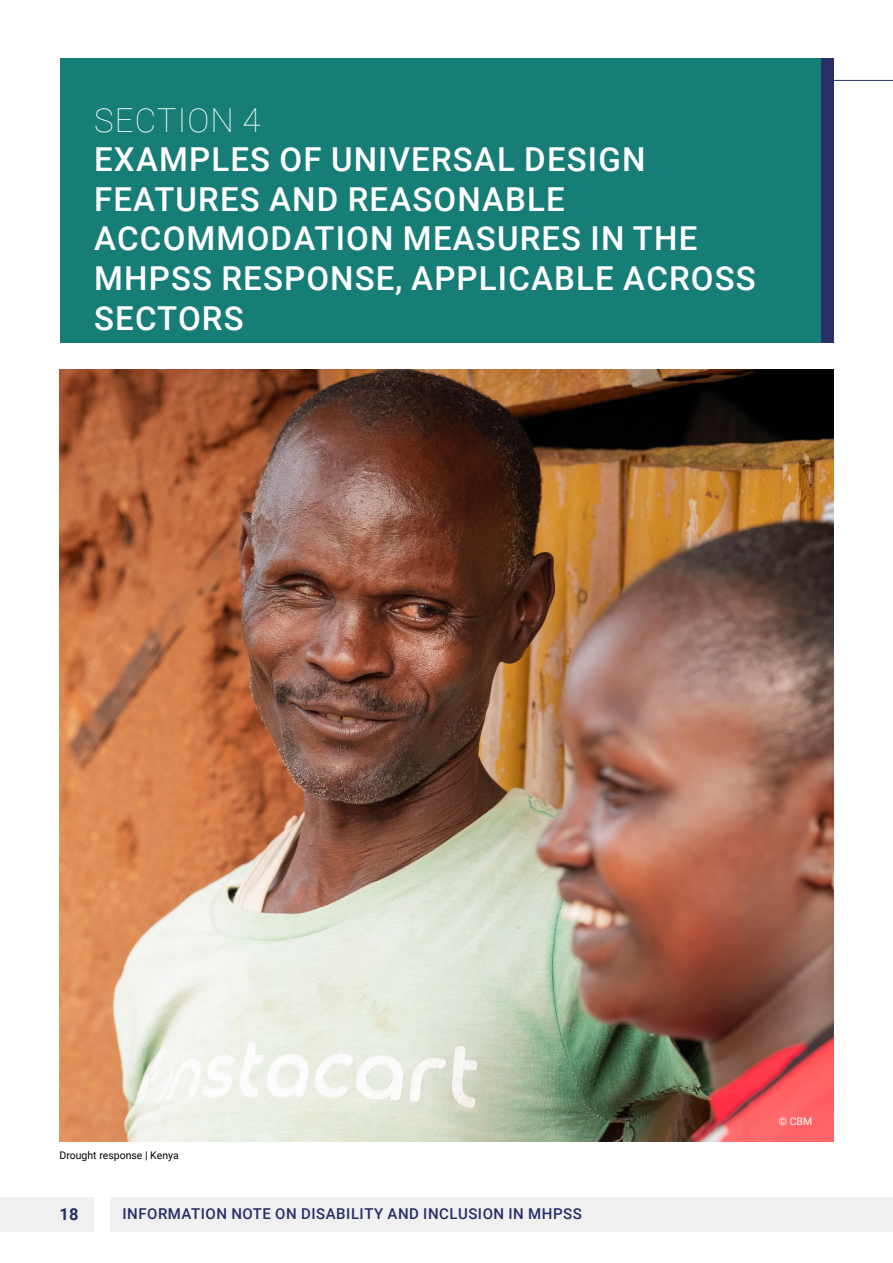
<style>
.page{position:relative;width:893px;height:1263px;background:#fff}
.page>*{position:absolute;margin:0;border:0;box-sizing:border-box;transform-origin:0 0}
.t1{font:500 33px/39.6px "Roboto";letter-spacing:.035em;color:#fff}
.t2{font:100 33px "Roboto";letter-spacing:.035em;color:#fff}
.t3{font:700 16.5px "Roboto";color:#263066}
.t4{font:500 15px "Roboto";letter-spacing:.035em;color:#272e67}
.t5{font:10.5px "Roboto";color:#000}
.t6{font:10.5px "Roboto";color:#fff}
</style>
<div class="page">
<div style="left:0;top:1197px;width:94px;height:34px;background:#f0f0f0"></div>
<div style="left:111px;top:1197px;width:782px;height:34px;background:#f0f0f0"></div>
<hr style="left:358px;top:80px;width:535px;height:1px;background:#263066">
<div style="left:60px;top:58px;width:773px;height:285px;background:#177e77"></div>
<div style="left:821px;top:58px;width:12px;height:285px;background:#263066"></div>
<img style="left:60px;top:370px;width:773px;height:772px">
<p class="t2" style="left:94px;top:97px;width:168px">SECTION 4</p>
<p class="t1" style="left:94px;top:138px;width:663px">EXAMPLES OF UNIVERSAL DESIGN<br>FEATURES AND REASONABLE<br>ACCOMMODATION MEASURES IN THE<br>MHPSS RESPONSE, APPLICABLE ACROSS<br>SECTORS</p>
<p class="t5" style="left:60px;top:1148px;width:121px">Drought response | Kenya</p>
<p class="t3" style="left:60px;top:1202px;width:20px">18</p>
<p class="t4" style="left:123px;top:1203px;width:461px">INFORMATION NOTE ON DISABILITY AND INCLUSION IN MHPSS</p>
<p class="t6" style="left:779px;top:1114px;width:35px">© CBM</p>
</div>
